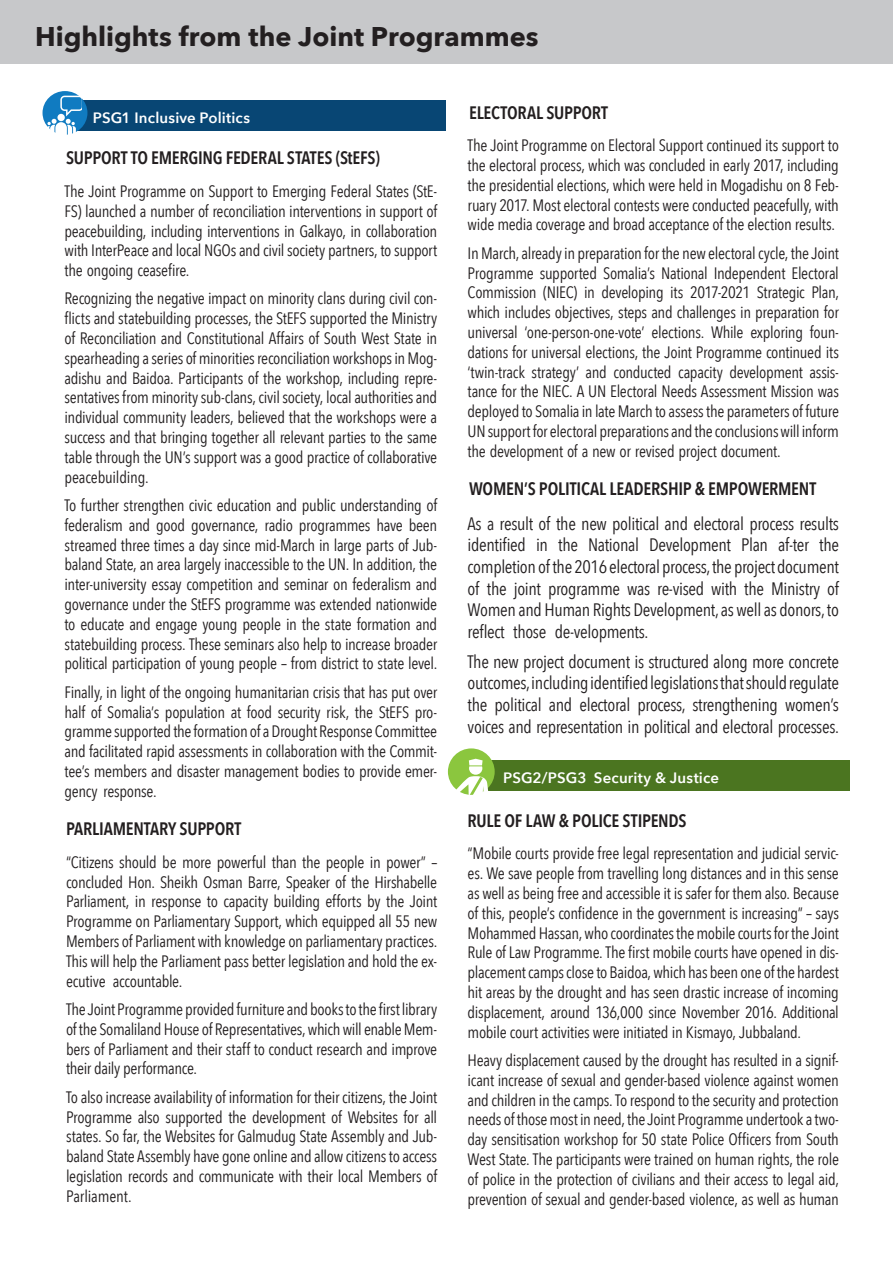
<style>
.page{position:relative;width:893px;height:1263px;background:#fff}
.page>*{position:absolute;margin:0;border:0;box-sizing:border-box;transform-origin:0 0}
.t1{font:700 27px "Avenir Next";color:#231f20}
.t2{font:18px/21.6px "Avenir Next Condensed";letter-spacing:-.02em;color:#231f20;text-align:justify}
.t3{font:600 18px "Avenir Next Condensed";letter-spacing:-.01em;color:#231f20}
.t4{font:16.5px/19.8px "Avenir Next Condensed";letter-spacing:-.02em;color:#231f20;text-align:justify}
.t5{font:600 15px "Avenir Next";letter-spacing:.01em;color:#fff}
</style>
<div class="page">
<div style="left:63px;top:100px;width:382px;height:30px;background:#084674"></div>
<div style="left:43px;top:91px;width:44px;height:44px;background:#107bc1;border-radius:50%"></div>
<svg style="left:46px;top:96px;width:36px;height:39px"></svg>
<div style="left:0;top:0;width:893px;height:64px;background:#c7c8ca"></div>
<div style="left:469px;top:760px;width:381px;height:31px;background:#4b7520"></div>
<div style="left:448px;top:748px;width:47px;height:47px;background:#8bc63e;border-radius:50%"></div>
<svg style="left:453px;top:759px;width:36px;height:36px"></svg>
<p class="t1" style="left:35px;top:13px;width:505px">Highlights from the Joint Programmes</p>
<p class="t5" style="left:93px;top:104px;width:159px">PSG1 Inclusive Politics</p>
<p class="t3" style="left:66px;top:142px;width:315px">SUPPORT TO EMERGING FEDERAL STATES (StEFS)</p>
<p class="t4" style="left:64px;top:180px;width:374px">The Joint Programme on Support to Emerging Federal States (StE-FS) launched a number of reconciliation interventions in support of peacebuilding, including interventions in Galkayo, in collaboration with InterPeace and local NGOs and civil society partners, to support the ongoing ceasefire.</p>
<p class="t4" style="left:64px;top:288px;width:374px">Recognizing the negative impact on minority clans during civil con&shy;flicts and statebuilding processes, the StEFS supported the Ministry of Reconciliation and Constitutional Affairs of South West State in spearheading a series of minorities reconciliation workshops in Mog&shy;adishu and Baidoa. Participants of the workshop, including repre&shy;sentatives from minority sub-clans, civil society, local authorities and individual community leaders, believed that the workshops were a success and that bringing together all relevant parties to the same table through the UN’s support was a good practice of collaborative peacebuilding.</p>
<p class="t4" style="left:64px;top:494px;width:374px">To further strengthen civic education and public understanding of federalism and good governance, radio programmes have been streamed three times a day since mid-March in large parts of Jub&shy;baland State, an area largely inaccessible to the UN. In addition, the inter-university essay competition and seminar on federalism and governance under the StEFS programme was extended nationwide to educate and engage young people in the state formation and statebuilding process. These seminars also help to increase broader political participation of young people – from district to state level.</p>
<p class="t4" style="left:64px;top:681px;width:374px">Finally, in light of the ongoing humanitarian crisis that has put over half of Somalia’s population at food security risk, the StEFS pro&shy;gramme supported the formation of a Drought Response Committee and facilitated rapid assessments in collaboration with the Commit&shy;tee’s members and disaster management bodies to provide emer&shy;gency response.</p>
<p class="t3" style="left:66px;top:813px;width:177px">PARLIAMENTARY SUPPORT</p>
<p class="t4" style="left:66px;top:851px;width:373px">“Citizens should be more powerful than the people in power” – concluded Hon. Sheikh Osman Barre, Speaker of the Hirshabelle Parliament, in response to capacity building efforts by the Joint Programme on Parliamentary Support, which equipped all 55 new Members of Parliament with knowledge on parliamentary practices.<br>This will help the Parliament pass better legislation and hold the ex&shy;ecutive accountable.</p>
<p class="t4" style="left:66px;top:998px;width:373px">The Joint Programme provided furniture and books to the first library of the Somaliland House of Representatives, which will enable Mem&shy;bers of Parliament and their staff to conduct research and improve their daily performance.</p>
<p class="t4" style="left:66px;top:1086px;width:373px">To also increase availability of information for their citizens, the Joint Programme also supported the development of Websites for all states. So far, the Websites for Galmudug State Assembly and Jub&shy;baland State Assembly have gone online and allow citizens to access legislation records and communicate with their local Members of Parliament.</p>
<p class="t3" style="left:469px;top:97px;width:140px">ELECTORAL SUPPORT</p>
<p class="t4" style="left:468px;top:135px;width:373px">The Joint Programme on Electoral Support continued its support to the electoral process, which was concluded in early 2017, including the presidential elections, which were held in Mogadishu on 8 Feb&shy;ruary 2017. Most electoral contests were conducted peacefully, with wide media coverage and broad acceptance of the election results.</p>
<p class="t4" style="left:468px;top:242px;width:373px">In March, already in preparation for the new electoral cycle, the Joint Programme supported Somalia’s National Independent Electoral Commission (NIEC) in developing its 2017-2021 Strategic Plan, which includes objectives, steps and challenges in preparation for universal ‘one-person-one-vote’ elections. While exploring foun&shy;dations for universal elections, the Joint Programme continued its ‘twin-track strategy’ and conducted capacity development assis&shy;tance for the NIEC. A UN Electoral Needs Assessment Mission was deployed to Somalia in late March to assess the parameters of future UN support for electoral preparations and the conclusions will inform the development of a new or revised project document.</p>
<p class="t3" style="left:469px;top:473px;width:349px">WOMEN’S POLITICAL LEADERSHIP &amp; EMPOWERMENT</p>
<p class="t2" style="left:468px;top:512px;width:373px">As a result of the new political and electoral process results identified in the National Development Plan af-ter the completion of the 2016 electoral process, the project document of the joint programme was re-vised with the Ministry of Women and Human Rights Development, as well as donors, to reflect those de-velopments.</p>
<p class="t2" style="left:468px;top:650px;width:373px">The new project document is structured along more concrete outcomes, including identified legislations that should regulate the political and electoral process, strengthening women’s voices and representation in political and electoral processes.</p>
<p class="t5" style="left:503px;top:765px;width:217px">PSG2/PSG3 Security &amp; Justice</p>
<p class="t3" style="left:468px;top:805px;width:220px">RULE OF LAW &amp; POLICE STIPENDS</p>
<p class="t4" style="left:468px;top:843px;width:373px">“Mobile courts provide free legal representation and judicial servic&shy;es. We save people from travelling long distances and in this sense as well as being free and accessible it is safer for them also. Because of this, people’s confidence in the government is increasing” – says Mohammed Hassan, who coordinates the mobile courts for the Joint Rule of Law Programme. The first mobile courts have opened in dis&shy;placement camps close to Baidoa, which has been one of the hardest hit areas by the drought and has seen drastic increase of incoming displacement, around 136,000 since November 2016. Additional mobile court activities were initiated in Kismayo, Jubbaland.</p>
<p class="t4" style="left:468px;top:1049px;width:373px">Heavy displacement caused by the drought has resulted in a signif&shy;icant increase of sexual and gender-based violence against women and children in the camps. To respond to the security and protection needs of those most in need, the Joint Programme undertook a two&shy;day sensitisation workshop for 50 state Police Officers from South West State. The participants were trained on human rights, the role of police in the protection of civilians and their access to legal aid, prevention of sexual and gender-based violence, as well as human</p>
</div>
